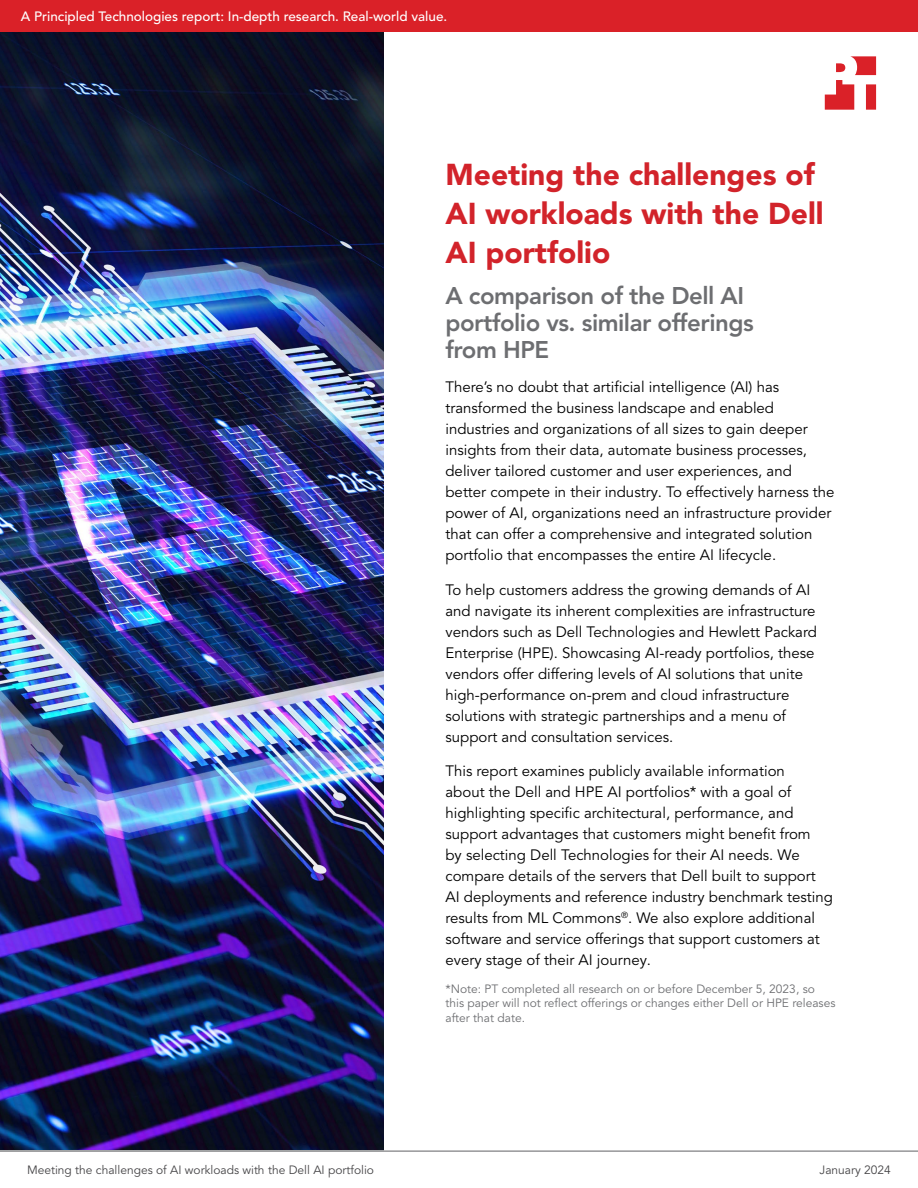
<style>
.page{position:relative;width:918px;height:1188px;background:#fff}
.page>*{position:absolute;margin:0;border:0;box-sizing:border-box;transform-origin:0 0}
.t1{font:900 30px/39px "Avenir LT Pro";color:#d2232a}
.t2{font:800 24px/27px "Avenir LT Pro";letter-spacing:-.02em;color:#6d6e71}
.t3{font:15px/21px "Avenir LT Pro";color:#000}
.t4{font:500 13.5px "Avenir LT Pro";color:#fff}
.t5{font:12px/14.4px "Avenir LT Pro";color:#6d6e71}
.t6{font:12px "Avenir LT Pro";color:#464547}
</style>
<div class="page">
<img style="left:0;top:33px;width:383px;height:1116px">
<hr style="left:0;top:1151px;width:918px;height:1px;background:#616264">
<div style="left:0;top:0;width:918px;height:32px;background:#da2128"></div>
<svg style="left:825px;top:56px;width:51px;height:54px"></svg>
<p class="t4" style="left:21px;top:9px;width:428px">A Principled Technologies report: In-depth research. Real-world value.</p>
<h1 class="t1" style="left:446px;top:155px;width:380px">Meeting the challenges of<br>AI workloads with the Dell<br>AI portfolio</h1>
<h2 class="t2" style="left:446px;top:282px;width:310px">A comparison of the Dell AI portfolio vs. similar offerings from HPE</h2>
<p class="t3" style="left:446px;top:377px;width:391px">There’s no doubt that artificial intelligence (AI) has transformed the business landscape and enabled industries and organizations of all sizes to gain deeper insights from their data, automate business processes, deliver tailored customer and user experiences, and better compete in their industry. To effectively harness the power of AI, organizations need an infrastructure provider that can offer a comprehensive and integrated solution portfolio that encompasses the entire AI lifecycle.</p>
<p class="t3" style="left:446px;top:579px;width:373px">To help customers address the growing demands of AI and navigate its inherent complexities are infrastructure vendors such as Dell Technologies and Hewlett Packard Enterprise (HPE). Showcasing AI-ready portfolios, these vendors offer differing levels of AI solutions that unite high-performance on-prem and cloud infrastructure solutions with strategic partnerships and a menu of support and consultation services.</p>
<p class="t3" style="left:446px;top:761px;width:389px">This report examines publicly available information<br>about the Dell and HPE AI portfolios* with a goal of highlighting specific architectural, performance, and support advantages that customers might benefit from<br>by selecting Dell Technologies for their AI needs. We compare details of the servers that Dell built to support AI deployments and reference industry benchmark testing results from ML Commons<sup>®</sup>. We also explore additional software and service offerings that support customers at every stage of their AI journey.</p>
<p class="t5" style="left:446px;top:982px;width:391px">*Note: PT completed all research on or before December 5, 2023, so this paper will not reflect offerings or changes either Dell or HPE releases after that date.</p>
<p class="t6" style="left:27px;top:1163px;width:349px">Meeting the challenges of AI workloads with the Dell AI portfolio</p>
<p class="t6" style="left:820px;top:1163px;width:73px">January 2024</p>
</div>
